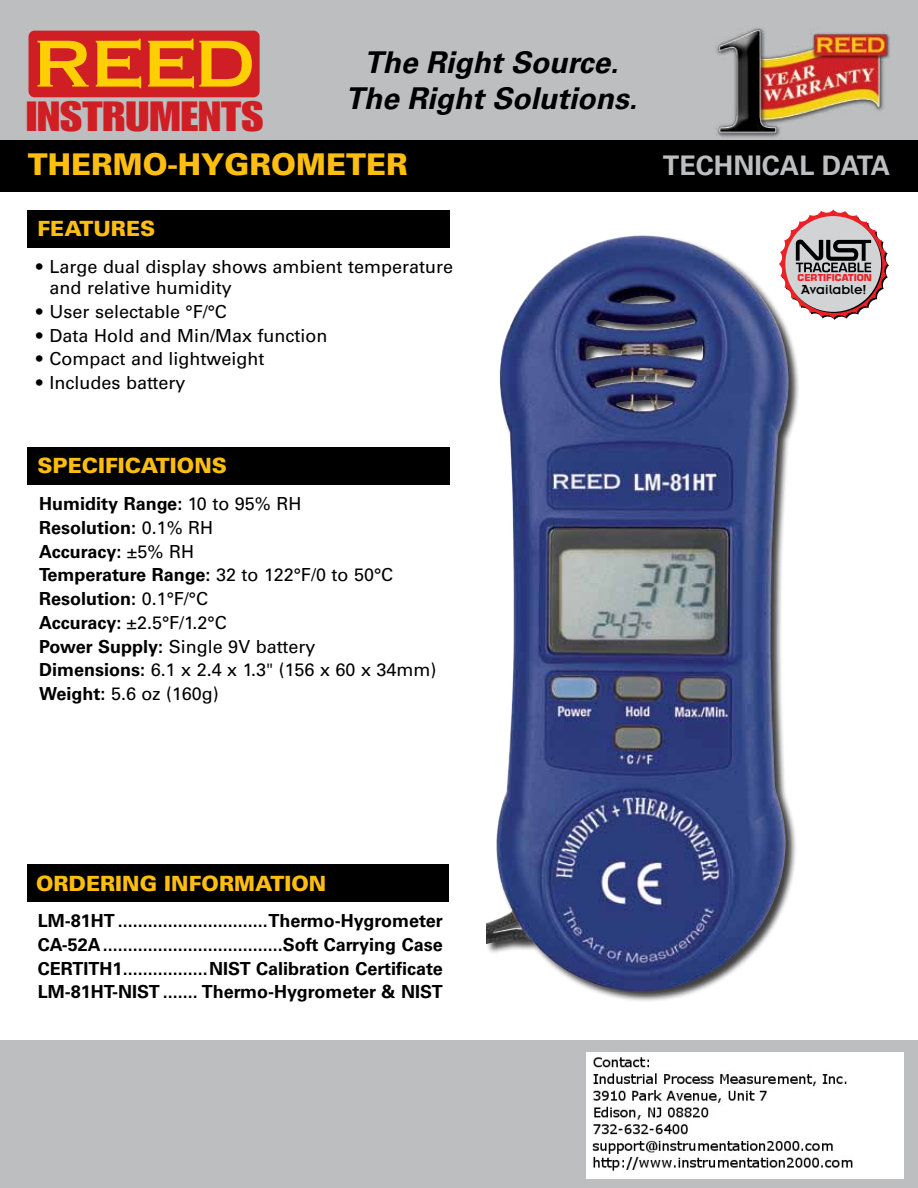
<style>
.page{position:relative;width:918px;height:1188px;background:#fff}
.page>*{position:absolute;margin:0;border:0;box-sizing:border-box;transform-origin:0 0}
.t1{font:41.4px "Impact LT Std";color:#cf1f25;scale:1.2 1}
.t2{font:italic 700 30px/36px "Univers LT Std";color:#000;text-align:center}
.t3{font:900 30px "Univers LT Std";color:#febe10}
.t4{font:700 27px "Univers LT Std";color:#bcbec0}
.t5{font:900 21px "Univers LT Std";color:#febe10}
.t6{font:18px/23.7px "Univers LT Std";color:#000}
.t7{font:700 18px/23.7px "Univers LT Std";color:#000;text-align:justify}
.t8{font:14.25px "Insignia";color:#000}
.t9{font:700 9.3px "Eurostile LT Std";color:#ec2127}
.s1{font-weight:700}
</style>
<div class="page">
<div style="left:0;top:0;width:918px;height:161px;background:#bcbec0"></div>
<div style="left:0;top:1040px;width:918px;height:148px;background:#bcbec0"></div>
<div style="left:29px;top:31px;width:231px;height:66px;background:#cf1f25;border-radius:6px"></div>
<svg style="left:38px;top:41px;width:51px;height:46px"></svg>
<svg style="left:96px;top:39px;width:45px;height:49px"></svg>
<svg style="left:148px;top:39px;width:104px;height:49px"></svg>
<img style="left:716px;top:28px;width:174px;height:109px">
<div style="left:0;top:140px;width:918px;height:52px;background:#000"></div>
<div style="left:485px;top:234px;width:315px;height:769px;background:#000;opacity:.75"></div>
<img style="left:486px;top:235px;width:311px;height:757px">
<div style="left:27px;top:210px;width:423px;height:38px;background:#000"></div>
<div style="left:27px;top:864px;width:422px;height:38px;background:#000"></div>
<svg style="left:779px;top:210px;width:110px;height:110px"></svg>
<div style="left:27px;top:447px;width:423px;height:38px;background:#000"></div>
<img style="left:587px;top:1052px;width:316px;height:126px">
<h2 class="t2" style="left:345px;top:45px;width:293px">The Right Source.<br>The Right Solutions.</h2>
<h1 class="t1" style="left:26px;top:92px;width:199px">INSTRUMENTS</h1>
<h2 class="t3" style="left:28px;top:145px;width:382px">THERMO-HYGROMETER</h2>
<h3 class="t4" style="left:663px;top:150px;width:229px">TECHNICAL DATA</h3>
<p class="t5" style="left:38px;top:215px;width:119px">FEATURES</p>
<p class="t6" style="left:50px;top:255px;width:405px;line-height:21.6px;text-indent:-14px">• Large dual display shows ambient temperature and relative humidity</p>
<p class="t6" style="left:36px;top:300px;width:192px">• User selectable °F/°C</p>
<p class="t6" style="left:36px;top:324px;width:293px">• Data Hold and Min/Max function</p>
<p class="t6" style="left:36px;top:347px;width:230px">• Compact and lightweight</p>
<p class="t6" style="left:36px;top:371px;width:151px">• Includes battery</p>
<p class="t5" style="left:38px;top:452px;width:191px">SPECIFICATIONS</p>
<p class="t6" style="left:39px;top:492px;width:399px"><span class="s1">Humidity Range:</span> 10 to 95% RH<br><span class="s1">Resolution:</span> 0.1% RH<br><span class="s1">Accuracy:</span> ±5% RH<br><span class="s1">Temperature Range:</span> 32 to 122°F/0 to 50°C<br><span class="s1">Resolution:</span> 0.1°F/°C<br><span class="s1">Accuracy:</span> ±2.5°F/1.2°C<br><span class="s1">Power Supply:</span> Single 9V battery<br><span class="s1">Dimensions:</span> 6.1 x 2.4 x 1.3" (156 x 60 x 34mm)<br><span class="s1">Weight:</span> 5.6 oz (160g)</p>
<p class="t5" style="left:36px;top:870px;width:292px">ORDERING INFORMATION</p>
<p class="t7" style="left:38px;top:909px;width:406px">LM-81HT ..............................Thermo-Hygrometer CA-52A....................................Soft Carrying Case CERTITH1.................NIST Calibration Certificate LM-81HT-NIST ....... Thermo-Hygrometer &amp; NIST</p>
<p class="t9" style="left:798px;top:272px;width:76px">CERTIFICATION</p>
<p class="t8" style="left:801px;top:283px;width:67px">Available!</p>
</div>
